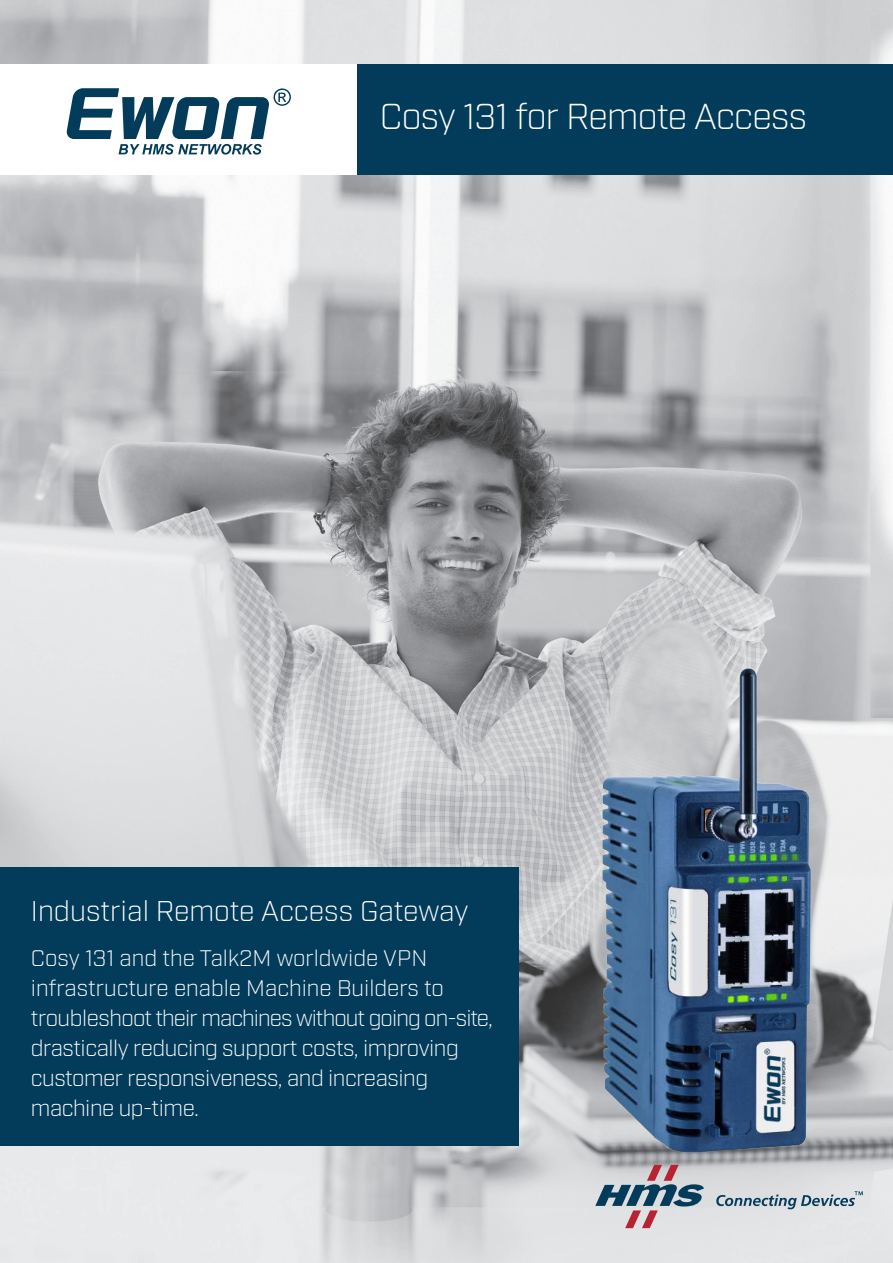
<style>
.page{position:relative;width:893px;height:1263px;background:#fff}
.page>*{position:absolute;margin:0;border:0;box-sizing:border-box;transform-origin:0 0}
.t1{font:300 36px "Industry";letter-spacing:-.02em;color:#fff}
.t2{font:300 28.5px "Industry";color:#fff}
.t3{font:300 22.5px/30px "Industry";letter-spacing:-.02em;color:#fff}
</style>
<div class="page">
<img style="left:0;top:0;width:893px;height:1263px">
<img style="left:570px;top:626px;width:278px;height:534px">
<svg style="left:595px;top:1165px;width:109px;height:63px;background:#a8aab3"></svg>
<svg style="left:716px;top:1191px;width:147px;height:18px;background:#adbac3"></svg>
<div style="left:0;top:64px;width:357px;height:110px;background:#fff"></div>
<div style="left:357px;top:64px;width:536px;height:110px;background:#033c5b"></div>
<div style="left:0;top:867px;width:519px;height:279px;background:#033c5b"></div>
<svg style="left:67px;top:88px;width:224px;height:67px"></svg>
<h1 class="t1" style="left:380px;top:95px;width:429px">Cosy 131 for Remote Access</h1>
<p class="t2" style="left:31px;top:894px;width:439px">Industrial Remote Access Gateway</p>
<p class="t3" style="left:31px;top:943px;width:463px">Cosy 131 and the Talk2M worldwide VPN infrastructure enable Machine Builders to troubleshoot their machines without going on-site, drastically reducing support costs, improving customer responsiveness, and increasing machine up-time.</p>
</div>
